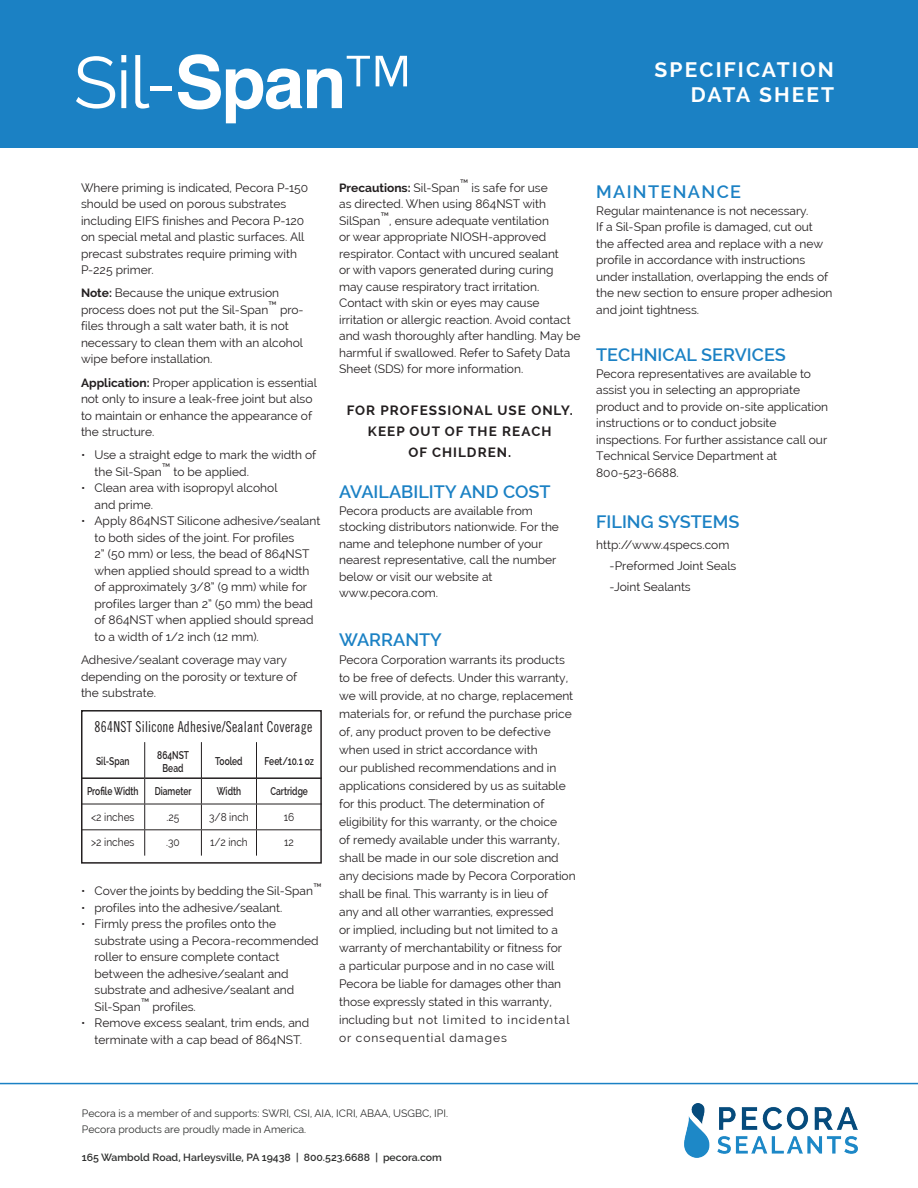
<style>
.page{position:relative;width:918px;height:1188px;background:#fff}
.page>*{position:absolute;margin:0;border:0;box-sizing:border-box;transform-origin:0 0}
.t1{font:72.75px "Raleway";color:#fff}
.t2{font:700 21px/25.2px "Raleway";letter-spacing:.1em;color:#fff;text-align:right}
.t3{font:600 18px "Raleway";color:#1b81c4}
.t4{font:600 18px "Raleway";letter-spacing:.075em;color:#1b81c4}
.t5{font:15px "Trade Gothic LT Std Cn 18";letter-spacing:.02em;color:#231f20;scale:.9 1}
.t6{font:700 13.5px/21px "Raleway";letter-spacing:.075em;color:#231f20;text-align:center}
.t7{font:12px/16.5px "Raleway";color:#231f20}
.t8{font:600 11.25px/13.5px "Raleway";color:#231f20;text-align:center;scale:.75 1}
.t9{font:11.25px "Raleway";color:#231f20;scale:.9 1}
.t10{font:10.5px/15.9px "Raleway";color:#2e2f2e}
.t11{font:600 10.5px "Raleway";color:#2e2f2e}
.s1{font-family:"Helvetica";font-weight:700}
.s2{font-family:"Helvetica";font-weight:300}
.s3{font-weight:700}
</style>
<div class="page">
<div style="left:0;top:0;width:918px;height:148px;background:#1b81c4"></div>
<hr style="left:0;top:1083px;width:918px;height:1px;background:#1b81c4">
<hr style="left:81px;top:777px;width:63px;height:2px;background:#231f20">
<hr style="left:145px;top:777px;width:56px;height:2px;background:#231f20">
<hr style="left:202px;top:777px;width:54px;height:2px;background:#231f20">
<hr style="left:257px;top:777px;width:65px;height:2px;background:#231f20">
<hr style="left:144px;top:742px;width:1px;height:36px;background:#231f20">
<hr style="left:201px;top:742px;width:1px;height:36px;background:#231f20">
<hr style="left:256px;top:742px;width:1px;height:36px;background:#231f20">
<hr style="left:81px;top:804px;width:64px;height:1px;background:#231f20">
<hr style="left:145px;top:804px;width:56px;height:1px;background:#231f20">
<hr style="left:201px;top:804px;width:55px;height:1px;background:#231f20">
<hr style="left:256px;top:804px;width:66px;height:1px;background:#231f20">
<hr style="left:81px;top:829px;width:64px;height:1px;background:#231f20">
<hr style="left:145px;top:829px;width:56px;height:1px;background:#231f20">
<svg style="left:144px;top:778px;width:1px;height:78px"></svg>
<hr style="left:201px;top:829px;width:55px;height:1px;background:#231f20">
<svg style="left:201px;top:778px;width:1px;height:78px"></svg>
<hr style="left:256px;top:829px;width:66px;height:1px;background:#231f20">
<svg style="left:256px;top:778px;width:1px;height:78px"></svg>
<div style="left:81px;top:710px;width:241px;height:154px;border:2px solid #231f20"></div>
<img style="left:684px;top:1104px;width:173px;height:54px">
<h1 class="t1" style="left:73px;top:40px;width:341px">Sil-<span class="s1">Span</span><span class="s2">™</span></h1>
<h2 class="t2" style="left:655px;top:57px;width:181px">SPECIFICATION<br>DATA SHEET</h2>
<p class="t7" style="left:81px;top:179px;width:229px">Where priming is indicated, Pecora P-150 should be used on porous substrates including EIFS finishes and Pecora P-120 on special metal and plastic surfaces. All precast substrates require priming with P-225 primer.</p>
<p class="t7" style="left:81px;top:285px;width:224px"><span class="s3">Note:</span> Because the unique extrusion process does not put the Sil-Span™ pro&shy;files through a salt water bath, it is not necessary to clean them with an alcohol wipe before installation.</p>
<p class="t7" style="left:81px;top:374px;width:237px"><span class="s3">Application:</span> Proper application is essential not only to insure a leak-free joint but also to maintain or enhance the appearance of the structure.</p>
<p class="t7" style="left:94px;top:447px;width:223px;text-indent:-14px">• Use a straight edge to mark the width of the Sil-Span™ to be applied.</p>
<p class="t7" style="left:95px;top:480px;width:185px;text-indent:-14px">• Clean area with isopropyl alcohol and prime.</p>
<p class="t7" style="left:95px;top:513px;width:227px;text-indent:-13px">• Apply 864NST Silicone adhesive/sealant to both sides of the joint. For profiles<br>2” (50 mm) or less, the bead of 864NST when applied should spread to a width of approximately 3/8” (9 mm) while for profiles larger than 2” (50 mm) the bead of 864NST when applied should spread to a width of 1/2 inch (12 mm).</p>
<p class="t7" style="left:81px;top:652px;width:218px">Adhesive/sealant coverage may vary depending on the porosity or texture of the substrate.</p>
<p class="t5" style="left:95px;top:717px;width:243px">864NST Silicone Adhesive/Sealant Coverage</p>
<p class="t8" style="left:96px;top:755px;width:46px">Sil-Span</p>
<p class="t8" style="left:157px;top:748px;width:44px">864NST<br>Bead</p>
<p class="t8" style="left:215px;top:755px;width:38px">Tooled</p>
<p class="t8" style="left:264px;top:755px;width:67px">Feet/10.1 oz</p>
<p class="t8" style="left:87px;top:784px;width:70px">Profile Width</p>
<p class="t8" style="left:155px;top:784px;width:51px">Diameter</p>
<p class="t8" style="left:217px;top:784px;width:34px">Width</p>
<p class="t8" style="left:270px;top:784px;width:52px">Cartridge</p>
<p class="t9" style="left:91px;top:810px;width:50px">&lt;2 inches</p>
<p class="t9" style="left:167px;top:810px;width:16px">.25</p>
<p class="t9" style="left:209px;top:810px;width:46px">3/8 inch</p>
<p class="t9" style="left:284px;top:810px;width:13px">16</p>
<p class="t9" style="left:91px;top:836px;width:50px">&gt;2 inches</p>
<p class="t9" style="left:166px;top:836px;width:17px">.30</p>
<p class="t9" style="left:210px;top:836px;width:43px">1/2 inch</p>
<p class="t9" style="left:284px;top:836px;width:12px">12</p>
<p class="t7" style="left:81px;top:883px;width:242px">• Cover the joints by bedding the Sil-Span™</p>
<p class="t7" style="left:81px;top:899px;width:203px">• profiles into the adhesive/sealant.</p>
<p class="t7" style="left:95px;top:916px;width:226px;text-indent:-14px">• Firmly press the profiles onto the substrate using a Pecora-recommended roller to ensure complete contact between the adhesive/sealant and substrate and adhesive/sealant and Sil-Span™ profiles.</p>
<p class="t7" style="left:81px;top:1015px;width:230px;text-align:center">• Remove excess sealant, trim ends, and terminate with a cap bead of 864NST.</p>
<p class="t7" style="left:339px;top:179px;width:243px"><span class="s3">Precautions:</span> Sil-Span™ is safe for use<br>as directed. When using 864NST with SilSpan™, ensure adequate ventilation<br>or wear appropriate NIOSH-approved respirator. Contact with uncured sealant<br>or with vapors generated during curing<br>may cause respiratory tract irritation.<br>Contact with skin or eyes may cause irritation or allergic reaction. Avoid contact and wash thoroughly after handling. May be harmful if swallowed. Refer to Safety Data Sheet (SDS) for more information.</p>
<p class="t6" style="left:347px;top:400px;width:228px">FOR PROFESSIONAL USE ONLY.<br>KEEP OUT OF THE REACH<br>OF CHILDREN.</p>
<h3 class="t3" style="left:339px;top:482px;width:213px">AVAILABILITY AND COST</h3>
<p class="t7" style="left:339px;top:502px;width:221px">Pecora products are available from stocking distributors nationwide. For the name and telephone number of your nearest representative, call the number below or visit our website at www.pecora.com.</p>
<h3 class="t3" style="left:339px;top:630px;width:104px">WARRANTY</h3>
<p class="t7" style="left:339px;top:651px;width:238px;line-height:18px">Pecora Corporation warrants its products to be free of defects. Under this warranty, we will provide, at no charge, replacement materials for, or refund the purchase price of, any product proven to be defective when used in strict accordance with<br>our published recommendations and in applications considered by us as suitable for this product. The determination of eligibility for this warranty, or the choice<br>of remedy available under this warranty, shall be made in our sole discretion and any decisions made by Pecora Corporation shall be final. This warranty is in lieu of<br>any and all other warranties, expressed<br>or implied, including but not limited to a warranty of merchantability or fitness for<br>a particular purpose and in no case will Pecora be liable for damages other than those expressly stated in this warranty, including but not limited to incidental or consequential damages</p>
<h3 class="t4" style="left:596px;top:182px;width:146px">MAINTENANCE</h3>
<p class="t7" style="left:596px;top:202px;width:238px">Regular maintenance is not necessary.<br>If a Sil-Span profile is damaged, cut out the affected area and replace with a new profile in accordance with instructions under installation, overlapping the ends of the new section to ensure proper adhesion and joint tightness.</p>
<h3 class="t3" style="left:596px;top:344px;width:191px">TECHNICAL SERVICES</h3>
<p class="t7" style="left:596px;top:365px;width:233px">Pecora representatives are available to assist you in selecting an appropriate product and to provide on-site application instructions or to conduct jobsite inspections. For further assistance call our Technical Service Department at 800-523-6688.</p>
<h3 class="t3" style="left:596px;top:512px;width:145px">FILING SYSTEMS</h3>
<p class="t7" style="left:610px;top:535px;width:128px;line-height:21px;text-indent:-14px">http://www.4specs.com -Preformed Joint Seals -Joint Sealants</p>
<p class="t10" style="left:82px;top:1105px;width:368px">Pecora is a member of and supports: SWRI, CSI, AIA, ICRI, ABAA, USGBC, IPI.<br>Pecora products are proudly made in America.</p>
<p class="t11" style="left:82px;top:1151px;width:361px">165 Wambold Road, Harleysville, PA 19438 | 800.523.6688 | pecora.com</p>
</div>
